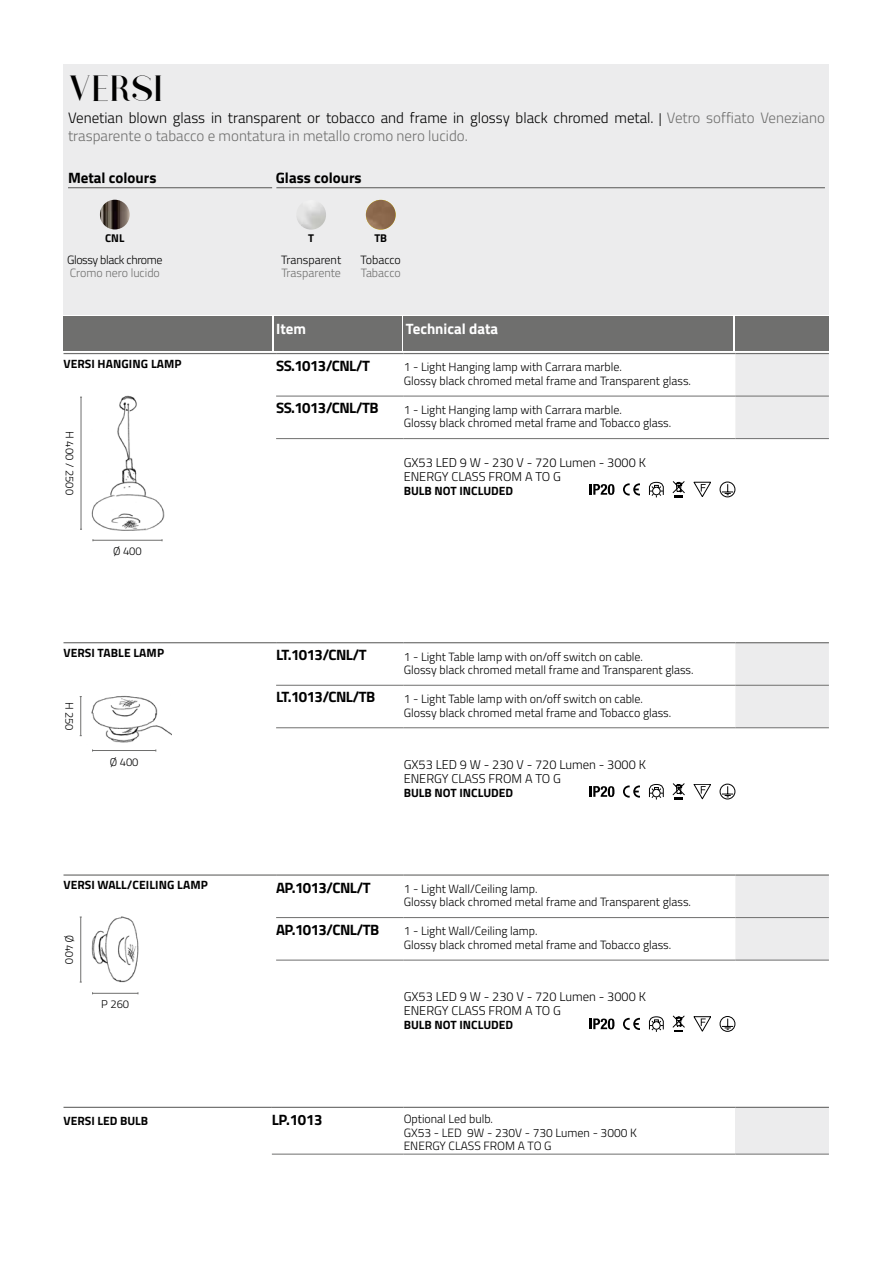
<style>
.page{position:relative;width:893px;height:1263px;background:#fff}
.page>*{position:absolute;margin:0;border:0;box-sizing:border-box;transform-origin:0 0}
.t1{font:30px "Athene";letter-spacing:-.025em;color:#000}
.t2{font:300 15px/18px "Titillium Web";color:#6f6f6e}
.t3{font:700 15px "Titillium Web";letter-spacing:-.04em;color:#000}
.t4{font:700 15px "Titillium Web";color:#000}
.t5{font:700 15px "Titillium Web";color:#fff}
.t6{font:300 12.75px/14.2px "Titillium Web";color:#000}
.t7{font:300 12px/13.5px "Titillium Web";color:#000}
.t8{font:700 12px "Titillium Web";color:#000}
.t9{font:300 12px "Titillium Web";color:#6f6f6e}
.t10{font:300 12px "Titillium Web";letter-spacing:-.03em;color:#000}
.t11{font:300 11.25px "Titillium Web";color:#000}
.t12{font:700 11.25px "Titillium Web";color:#000}
.s1{color:#000}
.s2{font-size:13.5px;color:#000}
</style>
<div class="page">
<div style="left:64px;top:64px;width:765px;height:251px;background:#ececed"></div>
<div style="left:64px;top:317px;width:208px;height:34px;background:#6f6f6e"></div>
<div style="left:274px;top:317px;width:128px;height:34px;background:#6f6f6e"></div>
<div style="left:404px;top:317px;width:329px;height:34px;background:#6f6f6e"></div>
<div style="left:735px;top:317px;width:94px;height:34px;background:#6f6f6e"></div>
<div style="left:735px;top:354px;width:94px;height:84px;background:#ececed"></div>
<hr style="left:64px;top:353px;width:212px;height:1px;background:#6f6f6e">
<hr style="left:276px;top:353px;width:128px;height:1px;background:#6f6f6e">
<hr style="left:404px;top:353px;width:331px;height:1px;background:#6f6f6e">
<hr style="left:735px;top:353px;width:94px;height:1px;background:#6f6f6e">
<hr style="left:276px;top:396px;width:128px;height:1px;background:#6f6f6e">
<hr style="left:404px;top:396px;width:331px;height:1px;background:#6f6f6e">
<hr style="left:735px;top:396px;width:94px;height:1px;background:#6f6f6e">
<hr style="left:276px;top:438px;width:128px;height:1px;background:#6f6f6e">
<hr style="left:404px;top:438px;width:331px;height:1px;background:#6f6f6e">
<hr style="left:735px;top:438px;width:94px;height:1px;background:#6f6f6e">
<hr style="left:68px;top:187px;width:204px;height:1px;background:#6f6f6e">
<hr style="left:276px;top:187px;width:549px;height:1px;background:#6f6f6e">
<img style="left:296px;top:200px;width:30px;height:30px;border-radius:15px">
<hr style="left:81px;top:397px;width:1px;height:132px;background:#6f6f6e">
<hr style="left:93px;top:540px;width:69px;height:1px;background:#6f6f6e">
<img style="left:91px;top:395px;width:74px;height:136px">
<div style="left:735px;top:1107px;width:94px;height:47px;background:#ececed"></div>
<hr style="left:64px;top:1107px;width:208px;height:1px;background:#6f6f6e">
<hr style="left:272px;top:1107px;width:132px;height:1px;background:#6f6f6e">
<hr style="left:404px;top:1107px;width:331px;height:1px;background:#6f6f6e">
<hr style="left:735px;top:1107px;width:94px;height:1px;background:#6f6f6e">
<hr style="left:272px;top:1154px;width:132px;height:1px;background:#6f6f6e">
<hr style="left:404px;top:1154px;width:331px;height:1px;background:#6f6f6e">
<hr style="left:735px;top:1154px;width:94px;height:1px;background:#6f6f6e">
<img style="left:366px;top:200px;width:30px;height:30px;border-radius:15px">
<img style="left:100px;top:200px;width:30px;height:29px;border-radius:15px">
<svg style="left:623px;top:483px;width:17px;height:12px"></svg>
<svg style="left:694px;top:482px;width:17px;height:15px"></svg>
<svg style="left:589px;top:484px;width:25px;height:11px"></svg>
<svg style="left:649px;top:482px;width:15px;height:15px"></svg>
<svg style="left:673px;top:481px;width:11px;height:16px"></svg>
<svg style="left:720px;top:482px;width:15px;height:15px"></svg>
<div style="left:735px;top:643px;width:94px;height:84px;background:#ececed"></div>
<hr style="left:64px;top:642px;width:212px;height:1px;background:#6f6f6e">
<hr style="left:276px;top:642px;width:128px;height:1px;background:#6f6f6e">
<hr style="left:404px;top:642px;width:331px;height:1px;background:#6f6f6e">
<hr style="left:735px;top:642px;width:94px;height:1px;background:#6f6f6e">
<hr style="left:276px;top:685px;width:128px;height:1px;background:#6f6f6e">
<hr style="left:404px;top:685px;width:331px;height:1px;background:#6f6f6e">
<hr style="left:735px;top:685px;width:94px;height:1px;background:#6f6f6e">
<hr style="left:276px;top:727px;width:128px;height:1px;background:#6f6f6e">
<hr style="left:404px;top:727px;width:331px;height:1px;background:#6f6f6e">
<hr style="left:735px;top:727px;width:94px;height:1px;background:#6f6f6e">
<hr style="left:80px;top:696px;width:1px;height:40px;background:#6f6f6e">
<hr style="left:93px;top:750px;width:63px;height:1px;background:#6f6f6e">
<img style="left:91px;top:695px;width:80px;height:48px">
<svg style="left:623px;top:785px;width:17px;height:13px"></svg>
<svg style="left:694px;top:784px;width:17px;height:15px"></svg>
<svg style="left:589px;top:786px;width:25px;height:11px"></svg>
<svg style="left:649px;top:784px;width:15px;height:15px"></svg>
<svg style="left:673px;top:783px;width:11px;height:16px"></svg>
<svg style="left:720px;top:784px;width:15px;height:15px"></svg>
<div style="left:735px;top:876px;width:94px;height:84px;background:#ececed"></div>
<hr style="left:64px;top:874px;width:212px;height:2px;background:#6f6f6e">
<hr style="left:276px;top:874px;width:128px;height:2px;background:#6f6f6e">
<hr style="left:404px;top:874px;width:331px;height:2px;background:#6f6f6e">
<hr style="left:735px;top:874px;width:94px;height:2px;background:#6f6f6e">
<hr style="left:276px;top:917px;width:128px;height:1px;background:#6f6f6e">
<hr style="left:404px;top:917px;width:331px;height:1px;background:#6f6f6e">
<hr style="left:735px;top:917px;width:94px;height:1px;background:#6f6f6e">
<hr style="left:276px;top:960px;width:128px;height:1px;background:#6f6f6e">
<hr style="left:404px;top:960px;width:331px;height:1px;background:#6f6f6e">
<hr style="left:735px;top:960px;width:94px;height:1px;background:#6f6f6e">
<hr style="left:80px;top:917px;width:1px;height:65px;background:#6f6f6e">
<hr style="left:93px;top:993px;width:45px;height:1px;background:#6f6f6e">
<img style="left:91px;top:916px;width:48px;height:67px">
<svg style="left:623px;top:1018px;width:17px;height:12px"></svg>
<svg style="left:694px;top:1016px;width:17px;height:15px"></svg>
<svg style="left:589px;top:1018px;width:25px;height:11px"></svg>
<svg style="left:649px;top:1016px;width:15px;height:16px"></svg>
<svg style="left:673px;top:1016px;width:11px;height:16px"></svg>
<svg style="left:720px;top:1016px;width:15px;height:15px"></svg>
<h1 class="t1" style="left:68px;top:73px;width:97px">VERSI</h1>
<p class="t2" style="left:68px;top:108px;width:758px"><span class="s1">Venetian blown glass in transparent or tobacco and frame in glossy black chromed metal.</span> <span class="s2">|</span> Vetro soffiato Veneziano trasparente o tabacco e montatura in metallo cromo nero lucido.</p>
<p class="t4" style="left:68px;top:166px;width:90px">Metal colours</p>
<p class="t12" style="left:105px;top:230px;width:21px">CNL</p>
<p class="t10" style="left:67px;top:251px;width:97px">Glossy black chrome</p>
<p class="t9" style="left:70px;top:264px;width:92px">Cromo nero lucido</p>
<p class="t4" style="left:276px;top:166px;width:87px">Glass colours</p>
<p class="t12" style="left:308px;top:230px;width:7px">T</p>
<p class="t12" style="left:374px;top:230px;width:14px">TB</p>
<p class="t7" style="left:281px;top:253px;width:61px">Transparent</p>
<p class="t9" style="left:281px;top:264px;width:61px">Trasparente</p>
<p class="t7" style="left:361px;top:253px;width:42px">Tobacco</p>
<p class="t9" style="left:361px;top:264px;width:41px">Tabacco</p>
<p class="t5" style="left:276px;top:317px;width:31px">Item</p>
<p class="t5" style="left:406px;top:317px;width:94px">Technical data</p>
<p class="t8" style="left:64px;top:354px;width:120px">VERSI HANGING LAMP</p>
<p class="t3" style="left:276px;top:354px;width:95px">SS.1013/CNL/T</p>
<p class="t7" style="left:404px;top:360px;width:289px">1 - Light Hanging lamp with Carrara marble.<br>Glossy black chromed metal frame and Transparent glass.</p>
<p class="t3" style="left:276px;top:397px;width:104px">SS.1013/CNL/TB</p>
<p class="t7" style="left:404px;top:402px;width:269px">1 - Light Hanging lamp with Carrara marble.<br>Glossy black chromed metal frame and Tobacco glass.</p>
<p class="t6" style="left:404px;top:455px;width:244px">GX53 LED 9 W - 230 V - 720 Lumen - 3000 K<br>ENERGY CLASS FROM A TO G</p>
<p class="t8" style="left:404px;top:481px;width:111px">BULB NOT INCLUDED</p>
<p class="t11" style="left:78px;top:431px;width:65px;rotate:90deg">H 400 / 2500</p>
<p class="t11" style="left:113px;top:543px;width:30px">Ø 400</p>
<p class="t8" style="left:64px;top:643px;width:102px">VERSI TABLE LAMP</p>
<p class="t3" style="left:276px;top:644px;width:92px">LT.1013/CNL/T</p>
<p class="t7" style="left:404px;top:649px;width:291px">1 - Light Table lamp with on/off switch on cable.<br>Glossy black chromed metall frame and Transparent glass.</p>
<p class="t3" style="left:276px;top:686px;width:101px">LT.1013/CNL/TB</p>
<p class="t7" style="left:404px;top:691px;width:269px">1 - Light Table lamp with on/off switch on cable.<br>Glossy black chromed metal frame and Tobacco glass.</p>
<p class="t11" style="left:78px;top:702px;width:30px;rotate:90deg">H 250</p>
<p class="t11" style="left:110px;top:753px;width:30px">Ø 400</p>
<p class="t6" style="left:404px;top:757px;width:244px">GX53 LED 9 W - 230 V - 720 Lumen - 3000 K<br>ENERGY CLASS FROM A TO G</p>
<p class="t8" style="left:404px;top:783px;width:111px">BULB NOT INCLUDED</p>
<p class="t8" style="left:64px;top:876px;width:146px">VERSI WALL/CEILING LAMP</p>
<p class="t3" style="left:276px;top:876px;width:96px">AP.1013/CNL/T</p>
<p class="t7" style="left:404px;top:881px;width:289px">1 - Light Wall/Ceiling lamp.<br>Glossy black chromed metal frame and Transparent glass.</p>
<p class="t3" style="left:276px;top:918px;width:105px">AP.1013/CNL/TB</p>
<p class="t7" style="left:404px;top:924px;width:269px">1 - Light Wall/Ceiling lamp.<br>Glossy black chromed metal frame and Tobacco glass.</p>
<p class="t11" style="left:78px;top:935px;width:30px;rotate:90deg">Ø 400</p>
<p class="t11" style="left:101px;top:996px;width:30px">P 260</p>
<p class="t6" style="left:404px;top:989px;width:244px">GX53 LED 9 W - 230 V - 720 Lumen - 3000 K<br>ENERGY CLASS FROM A TO G</p>
<p class="t8" style="left:404px;top:1015px;width:111px">BULB NOT INCLUDED</p>
<p class="t8" style="left:64px;top:1112px;width:86px">VERSI LED BULB</p>
<p class="t3" style="left:272px;top:1108px;width:52px">LP.1013</p>
<p class="t7" style="left:404px;top:1111px;width:235px">Optional Led bulb.<br>GX53 - LED 9W - 230V - 730 Lumen - 3000 K<br>ENERGY CLASS FROM A TO G</p>
</div>
